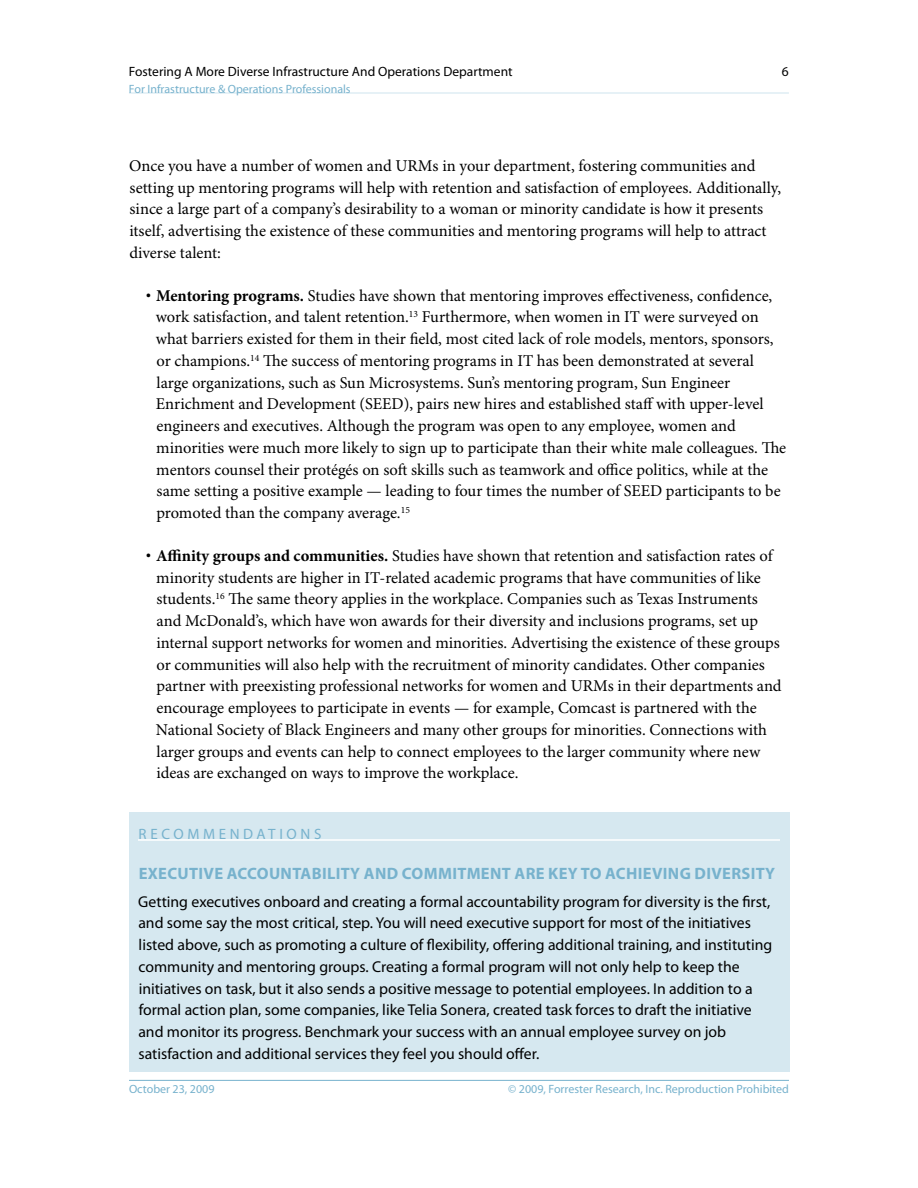
<style>
.page{position:relative;width:918px;height:1188px;background:#fff}
.page>*{position:absolute;margin:0;border:0;box-sizing:border-box;transform-origin:0 0}
.t1{font:16.5px/21.8px "Minion Pro";letter-spacing:-.005em;color:#000}
.t2{font:700 16.5px "Myriad Pro";letter-spacing:.02em;color:#77b2cd}
.t3{font:15.75px/21.8px "Myriad Pro";color:#000}
.t4{font:15px "Myriad Pro";color:#77b2cd}
.t5{font:13.5px "Myriad Pro";color:#000}
.t6{font:12px "Myriad Pro";color:#77b2cd}
.s1{font-weight:700;font-size:24px}
.s2{font-weight:700}
</style>
<div class="page">
<div style="left:130px;top:813px;width:660px;height:259px;background:#d6e8f0"></div>
<hr style="left:129px;top:1080px;width:660px;height:1px;background:#77b2cd">
<hr style="left:129px;top:93px;width:660px;height:1px;background:#cfe4ee">
<hr style="left:138px;top:839px;width:642px;height:2px;background:#fff">
<p class="t5" style="left:129px;top:64px;width:385px">Fostering A More Diverse Infrastructure And Operations Department</p>
<p class="t5" style="left:782px;top:65px;width:8px">6</p>
<p class="t6" style="left:129px;top:82px;width:223px">For Infrastructure &amp; Operations Professionals</p>
<p class="t1" style="left:129px;top:156px;width:653px">Once you have a number of women and URMs in your department, fostering communities and setting up mentoring programs will help with retention and satisfaction of employees. Additionally, since a large part of a company’s desirability to a woman or minority candidate is how it presents itself, advertising the existence of these communities and mentoring programs will help to attract diverse talent:</p>
<p class="t1" style="left:156px;top:285px;width:632px;text-indent:-10px"><span class="s1">·</span> <span class="s2">Mentoring programs.</span> Studies have shown that mentoring improves effectiveness, confidence, work satisfaction, and talent retention.<sup>13</sup> Furthermore, when women in IT were surveyed on what barriers existed for them in their field, most cited lack of role models, mentors, sponsors, or champions.<sup>14</sup> The success of mentoring programs in IT has been demonstrated at several large organizations, such as Sun Microsystems. Sun’s mentoring program, Sun Engineer Enrichment and Development (SEED), pairs new hires and established staff with upper-level engineers and executives. Although the program was open to any employee, women and minorities were much more likely to sign up to participate than their white male colleagues. The mentors counsel their protégés on soft skills such as teamwork and office politics, while at the same setting a positive example — leading to four times the number of SEED participants to be promoted than the company average.<sup>15</sup></p>
<p class="t1" style="left:156px;top:546px;width:627px;text-indent:-10px"><span class="s1">·</span> <span class="s2">Affinity groups and communities.</span> Studies have shown that retention and satisfaction rates of minority students are higher in IT-related academic programs that have communities of like students.<sup>16</sup> The same theory applies in the workplace. Companies such as Texas Instruments and McDonald’s, which have won awards for their diversity and inclusions programs, set up internal support networks for women and minorities. Advertising the existence of these groups or communities will also help with the recruitment of minority candidates. Other companies partner with preexisting professional networks for women and URMs in their departments and encourage employees to participate in events — for example, Comcast is partnered with the National Society of Black Engineers and many other groups for minorities. Connections with larger groups and events can help to connect employees to the larger community where new ideas are exchanged on ways to improve the workplace.</p>
<p class="t4" style="left:139px;top:826px;width:26px">Recomme</p>
<p class="t4" style="left:230px;top:826px;width:25px">ndatio</p>
<p class="t4" style="left:301px;top:826px;width:21px">ns</p>
<p class="t2" style="left:139px;top:864px;width:275px">EXECUTIVE ACCOUNTABILITY AND COMMI</p>
<p class="t2" style="left:457px;top:864px;width:68px">TMENT ARE</p>
<p class="t2" style="left:548px;top:864px;width:227px">KEY TO ACHI EVING DIVERSITY</p>
<p class="t3" style="left:138px;top:891px;width:636px">Getting executives onboard and creating a formal accountability program for diversity is the first, and some say the most critical, step. You will need executive support for most of the initiatives listed above, such as promoting a culture of flexibility, offering additional training, and instituting community and mentoring groups. Creating a formal program will not only help to keep the initiatives on task, but it also sends a positive message to potential employees. In addition to a formal action plan, some companies, like Telia Sonera, created task forces to draft the initiative and monitor its progress. Benchmark your success with an annual employee survey on job satisfaction and additional services they feel you should offer.</p>
<p class="t6" style="left:129px;top:1083px;width:87px">October 23, 2009</p>
<p class="t6" style="left:508px;top:1083px;width:282px">© 2009, Forrester Research, Inc. Reproduction Prohibited</p>
</div>
